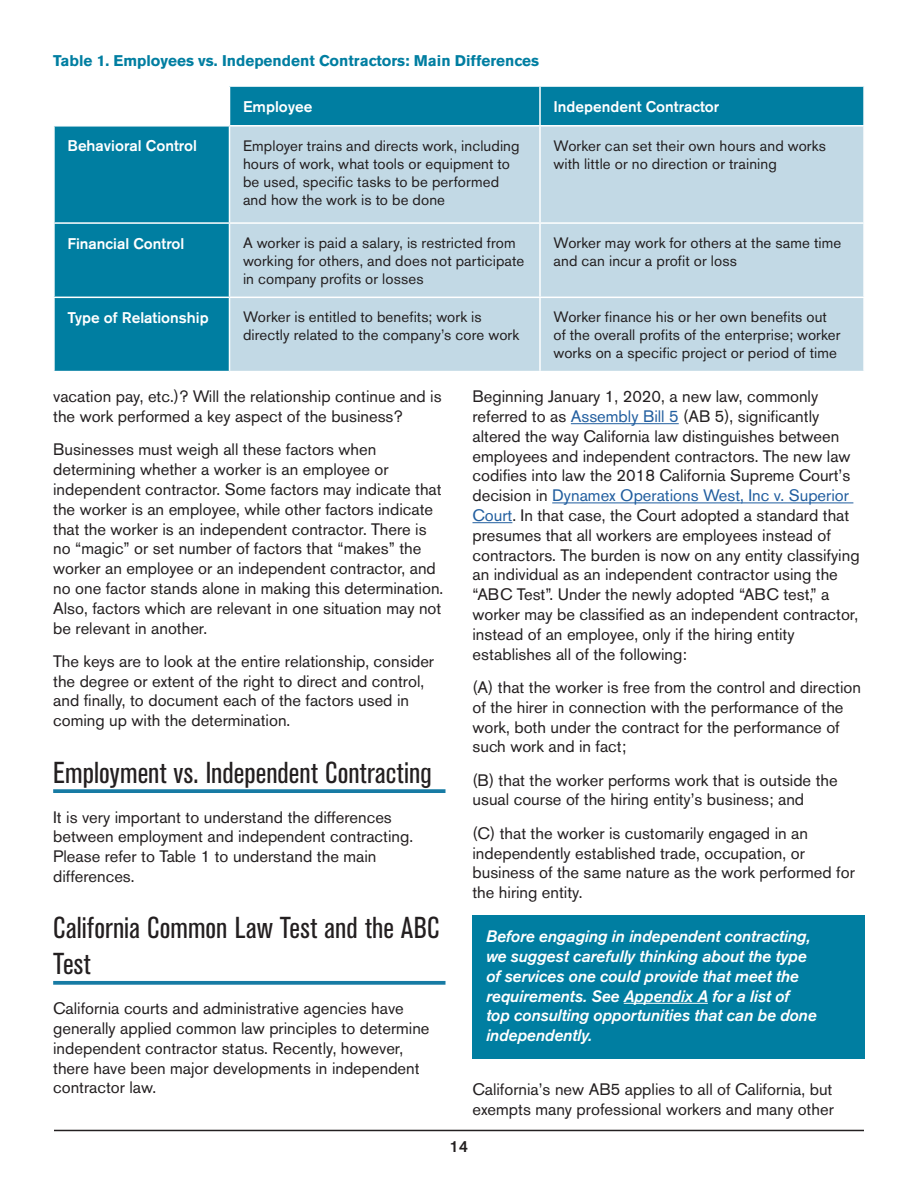
<style>
.page{position:relative;width:918px;height:1188px;background:#fff}
.page>*{position:absolute;margin:0;border:0;box-sizing:border-box;transform-origin:0 0}
.Header_2{font:condensed 30px/36px "Akzidenz Grotesk BE";letter-spacing:.005em;color:#231f20}
.t1{font:16.5px/19.8px "Akzidenz Grotesk BE";color:#231f20}
.Highlight_Text{font:italic 500 16.5px/19.8px "Akzidenz Grotesk BE";letter-spacing:-.01em;color:#fff}
.t2{font:500 16.05px "Akzidenz Grotesk BE";color:#231f20}
.t3{font:500 15.3px "Akzidenz Grotesk BE";color:#fff}
.t4{font:700 15.3px "Akzidenz Grotesk BE";color:#007ea1}
.t5{font:15px/18px "Akzidenz Grotesk BE";letter-spacing:.01em;color:#231f20}
.s1{color:#215e9f}
</style>
<div class="page">
<hr style="left:54px;top:1130px;width:810px;height:1px;background:#231f20">
<svg style="left:53px;top:789px;width:393px;height:4px;background:#2583a9"></svg>
<svg style="left:53px;top:981px;width:393px;height:4px;background:#2884aa"></svg>
<hr style="left:571px;top:423px;width:108px;height:1px;background:#215e9f">
<hr style="left:552px;top:502px;width:301px;height:1px;background:#215e9f">
<hr style="left:472px;top:522px;width:40px;height:1px;background:#215e9f">
<div style="left:472px;top:916px;width:393px;height:143px;background:#007ea1"></div>
<hr style="left:624px;top:1003px;width:84px;height:1px;background:#fff">
<svg style="left:55px;top:87px;width:808px;height:284px;background:#178aa9"></svg>
<div style="left:230px;top:127px;width:633px;height:244px;background:#c2d9e5"></div>
<hr style="left:53px;top:222px;width:177px;height:2px;background:#fff">
<hr style="left:230px;top:222px;width:310px;height:2px;background:#fff">
<hr style="left:540px;top:222px;width:325px;height:2px;background:#fff">
<hr style="left:53px;top:297px;width:177px;height:1px;background:#fff">
<hr style="left:230px;top:297px;width:310px;height:1px;background:#fff">
<hr style="left:540px;top:297px;width:325px;height:1px;background:#fff">
<hr style="left:229px;top:87px;width:1px;height:38px;background:#fff">
<hr style="left:539px;top:87px;width:2px;height:38px;background:#fff">
<hr style="left:53px;top:125px;width:177px;height:2px;background:#fff">
<hr style="left:230px;top:125px;width:310px;height:2px;background:#fff">
<hr style="left:540px;top:125px;width:325px;height:2px;background:#fff">
<hr style="left:229px;top:127px;width:1px;height:95px;background:#fff">
<hr style="left:539px;top:127px;width:2px;height:95px;background:#fff">
<hr style="left:229px;top:224px;width:1px;height:73px;background:#fff">
<hr style="left:539px;top:224px;width:2px;height:73px;background:#fff">
<hr style="left:229px;top:298px;width:1px;height:73px;background:#fff">
<hr style="left:539px;top:298px;width:2px;height:73px;background:#fff">
<p class="t4" style="left:53px;top:52px;width:487px">Table 1. Employees vs. Independent Contractors: Main Differences</p>
<p class="t3" style="left:243px;top:97px;width:71px">Employee</p>
<p class="t3" style="left:554px;top:97px;width:167px">Independent Contractor</p>
<p class="t3" style="left:67px;top:137px;width:131px">Behavioral Control</p>
<p class="t5" style="left:243px;top:136px;width:278px">Employer trains and directs work, including hours of work, what tools or equipment to be used, specific tasks to be performed and how the work is to be done</p>
<p class="t5" style="left:554px;top:136px;width:274px">Worker can set their own hours and works with little or no direction or training</p>
<p class="t3" style="left:67px;top:234px;width:118px">Financial Control</p>
<p class="t5" style="left:243px;top:234px;width:283px">A worker is paid a salary, is restricted from working for others, and does not participate in company profits or losses</p>
<p class="t5" style="left:554px;top:234px;width:289px">Worker may work for others at the same time and can incur a profit or loss</p>
<p class="t3" style="left:67px;top:308px;width:143px">Type of Relationship</p>
<p class="t5" style="left:243px;top:308px;width:278px">Worker is entitled to benefits; work is directly related to the company’s core work</p>
<p class="t5" style="left:554px;top:308px;width:289px">Worker finance his or her own benefits out of the overall profits of the enterprise; worker works on a specific project or period of time</p>
<p class="t1" style="left:53px;top:387px;width:390px">vacation pay, etc.)? Will the relationship continue and is the work performed a key aspect of the business?</p>
<p class="t1" style="left:53px;top:440px;width:392px">Businesses must weigh all these factors when determining whether a worker is an employee or independent contractor. Some factors may indicate that the worker is an employee, while other factors indicate that the worker is an independent contractor. There is no “magic” or set number of factors that “makes” the worker an employee or an independent contractor, and no one factor stands alone in making this determination.<br>Also, factors which are relevant in one situation may not be relevant in another.</p>
<p class="t1" style="left:53px;top:651px;width:382px">The keys are to look at the entire relationship, consider the degree or extent of the right to direct and control, and finally, to document each of the factors used in coming up with the determination.</p>
<p class="Header_2" style="left:53px;top:755px;width:380px">Employment vs. Independent Contracting</p>
<p class="t1" style="left:53px;top:807px;width:361px">It is very important to understand the differences between employment and independent contracting.<br>Please refer to Table 1 to understand the main differences.</p>
<p class="Header_2" style="left:53px;top:910px;width:388px">California Common Law Test and the ABC<br>Test</p>
<p class="t1" style="left:53px;top:999px;width:378px">California courts and administrative agencies have generally applied common law principles to determine independent contractor status. Recently, however, there have been major developments in independent contractor law.</p>
<p class="t1" style="left:472px;top:387px;width:389px">Beginning January 1, 2020, a new law, commonly referred to as <span class="s1">Assembly Bill 5</span> (AB 5), significantly altered the way California law distinguishes between employees and independent contractors. The new law codifies into law the 2018 California Supreme Court’s decision in <span class="s1">Dynamex Operations West, Inc v. Superior Court</span>. In that case, the Court adopted a standard that presumes that all workers are employees instead of contractors. The burden is now on any entity classifying an individual as an independent contractor using the “ABC Test”. Under the newly adopted “ABC test,” a worker may be classified as an independent contractor, instead of an employee, only if the hiring entity establishes all of the following:</p>
<p class="t1" style="left:472px;top:677px;width:390px">(A) that the worker is free from the control and direction of the hirer in connection with the performance of the work, both under the contract for the performance of such work and in fact;</p>
<p class="t1" style="left:472px;top:770px;width:367px">(B) that the worker performs work that is outside the usual course of the hiring entity’s business; and</p>
<p class="t1" style="left:472px;top:823px;width:384px">(C) that the worker is customarily engaged in an independently established trade, occupation, or business of the same nature as the work performed for the hiring entity.</p>
<p class="Highlight_Text" style="left:486px;top:927px;width:332px">Before engaging in independent contracting, we suggest carefully thinking about the type of services one could provide that meet the requirements. See Appendix A for a list of top consulting opportunities that can be done independently.</p>
<p class="t1" style="left:472px;top:1079px;width:363px">California’s new AB5 applies to all of California, but exempts many professional workers and many other</p>
<p class="t2" style="left:450px;top:1136px;width:20px">14</p>
</div>
